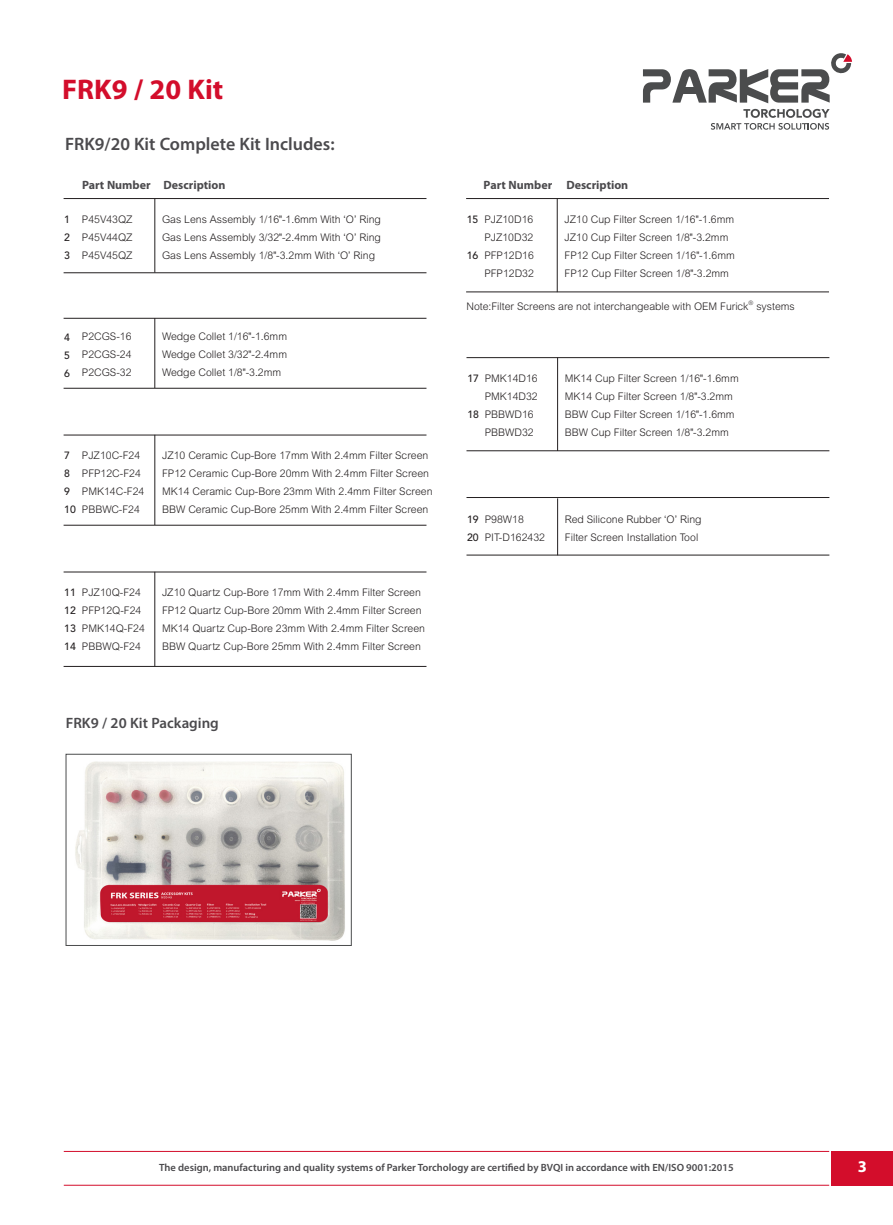
<style>
.page{position:relative;width:893px;height:1225px;background:#fff}
.page>*{position:absolute;margin:0;border:0;box-sizing:border-box;transform-origin:0 0}
.t1{font:700 28.5px "Myriad Pro";color:#d30d2b}
.t2{font:600 18px "Myriad Pro";color:#4b4a4d}
.t3{font:700 16.5px "Myriad Pro";color:#fff}
.t4{font:600 15px "Myriad Pro";color:#4b4a4d}
.Ｎoqianxian{font:700 12px "Myriad Pro";color:#4b4a4d}
.t5{font:10.5px "Arial Light PL";color:#231f20}
.t6{font:600 10.5px "Myriad Pro";color:#4b4a4d}
.Part_No__Description{font:500 10.5px "Avenir LT Std";color:#231f20}
.t7{font:6.15px "Arial Light PL";color:#231f20}
</style>
<div class="page">
<hr style="left:64px;top:272px;width:362px;height:1px;background:#231f20">
<hr style="left:155px;top:198px;width:1px;height:74px;background:#231f20">
<hr style="left:64px;top:198px;width:362px;height:1px;background:#231f20">
<hr style="left:155px;top:435px;width:1px;height:90px;background:#231f20">
<hr style="left:64px;top:525px;width:362px;height:1px;background:#231f20">
<hr style="left:64px;top:435px;width:362px;height:1px;background:#231f20">
<hr style="left:557px;top:198px;width:1px;height:94px;background:#231f20">
<hr style="left:466px;top:292px;width:363px;height:1px;background:#231f20">
<hr style="left:466px;top:198px;width:363px;height:1px;background:#231f20">
<hr style="left:155px;top:318px;width:1px;height:70px;background:#231f20">
<hr style="left:64px;top:388px;width:362px;height:1px;background:#231f20">
<hr style="left:64px;top:318px;width:362px;height:1px;background:#231f20">
<hr style="left:155px;top:572px;width:1px;height:94px;background:#231f20">
<hr style="left:64px;top:666px;width:362px;height:1px;background:#231f20">
<hr style="left:64px;top:572px;width:362px;height:1px;background:#231f20">
<hr style="left:557px;top:357px;width:1px;height:94px;background:#231f20">
<hr style="left:466px;top:450px;width:363px;height:1px;background:#231f20">
<hr style="left:466px;top:357px;width:363px;height:1px;background:#231f20">
<hr style="left:557px;top:498px;width:1px;height:57px;background:#231f20">
<hr style="left:466px;top:497px;width:363px;height:1px;background:#231f20">
<hr style="left:466px;top:555px;width:363px;height:1px;background:#231f20">
<svg style="left:643px;top:53px;width:209px;height:50px"></svg>
<div style="left:680px;top:87px;width:18px;height:6px;background:#4b4c4d"></div>
<svg style="left:711px;top:109px;width:119px;height:21px"></svg>
<div style="left:831px;top:1151px;width:62px;height:34px;background:#d30d2b"></div>
<hr style="left:64px;top:1184px;width:765px;height:1px;background:#d30d2b">
<hr style="left:64px;top:1151px;width:765px;height:1px;background:#d30d2b">
<img style="left:75px;top:761px;width:270px;height:180px">
<div style="left:66px;top:754px;width:285px;height:191px;border:1px solid #4b4c4d"></div>
<h1 class="t1" style="left:62px;top:71px;width:163px">FRK9 / 20 Kit</h1>
<p class="t2" style="left:65px;top:133px;width:271px">FRK9/20 Kit Complete Kit Includes:</p>
<p class="Ｎoqianxian" style="left:82px;top:177px;width:70px">Part Number</p>
<p class="Ｎoqianxian" style="left:164px;top:177px;width:63px">Description</p>
<p class="Part_No__Description" style="left:64px;top:213px;width:7px">1</p>
<p class="Part_No__Description" style="left:64px;top:231px;width:7px">2</p>
<p class="Part_No__Description" style="left:64px;top:249px;width:7px">3</p>
<p class="t5" style="left:82px;top:213px;width:52px">P45V43QZ</p>
<p class="t5" style="left:82px;top:231px;width:52px">P45V44QZ</p>
<p class="t5" style="left:82px;top:249px;width:52px">P45V45QZ</p>
<p class="t5" style="left:162px;top:213px;width:220px">Gas Lens Assembly 1/16"-1.6mm With ‘O’ Ring</p>
<p class="t5" style="left:162px;top:231px;width:220px">Gas Lens Assembly 3/32"-2.4mm With ‘O’ Ring</p>
<p class="t5" style="left:162px;top:249px;width:215px">Gas Lens Assembly 1/8"-3.2mm With ‘O’ Ring</p>
<p class="Part_No__Description" style="left:64px;top:331px;width:7px">4</p>
<p class="Part_No__Description" style="left:64px;top:349px;width:7px">5</p>
<p class="Part_No__Description" style="left:64px;top:367px;width:7px">6</p>
<p class="t5" style="left:82px;top:331px;width:51px">P2CGS-16</p>
<p class="t5" style="left:82px;top:349px;width:51px">P2CGS-24</p>
<p class="t5" style="left:82px;top:367px;width:51px">P2CGS-32</p>
<p class="t5" style="left:162px;top:331px;width:127px">Wedge Collet 1/16"-1.6mm</p>
<p class="t5" style="left:162px;top:349px;width:127px">Wedge Collet 3/32"-2.4mm</p>
<p class="t5" style="left:162px;top:367px;width:121px">Wedge Collet 1/8"-3.2mm</p>
<p class="t5" style="left:82px;top:450px;width:60px">PJZ10C-F24</p>
<p class="t5" style="left:82px;top:468px;width:60px">PFP12C-F24</p>
<p class="t5" style="left:82px;top:486px;width:64px">PMK14C-F24</p>
<p class="t5" style="left:82px;top:504px;width:60px">PBBWC-F24</p>
<p class="Part_No__Description" style="left:64px;top:450px;width:7px">7</p>
<p class="Part_No__Description" style="left:64px;top:468px;width:7px">8</p>
<p class="Part_No__Description" style="left:64px;top:486px;width:7px">9</p>
<p class="Part_No__Description" style="left:64px;top:504px;width:13px">10</p>
<p class="t5" style="left:162px;top:450px;width:268px">JZ10 Ceramic Cup-Bore 17mm With 2.4mm Filter Screen</p>
<p class="t5" style="left:162px;top:468px;width:268px">FP12 Ceramic Cup-Bore 20mm With 2.4mm Filter Screen</p>
<p class="t5" style="left:162px;top:486px;width:272px">MK14 Ceramic Cup-Bore 23mm With 2.4mm Filter Screen</p>
<p class="t5" style="left:162px;top:504px;width:268px">BBW Ceramic Cup-Bore 25mm With 2.4mm Filter Screen</p>
<p class="t5" style="left:82px;top:586px;width:60px">PJZ10Q-F24</p>
<p class="t5" style="left:82px;top:604px;width:61px">PFP12Q-F24</p>
<p class="t5" style="left:82px;top:622px;width:65px">PMK14Q-F24</p>
<p class="t5" style="left:82px;top:640px;width:60px">PBBWQ-F24</p>
<p class="Part_No__Description" style="left:64px;top:587px;width:13px">11</p>
<p class="Part_No__Description" style="left:64px;top:605px;width:13px">12</p>
<p class="Part_No__Description" style="left:64px;top:623px;width:13px">13</p>
<p class="Part_No__Description" style="left:64px;top:641px;width:13px">14</p>
<p class="t5" style="left:162px;top:586px;width:260px">JZ10 Quartz Cup-Bore 17mm With 2.4mm Filter Screen</p>
<p class="t5" style="left:162px;top:604px;width:261px">FP12 Quartz Cup-Bore 20mm With 2.4mm Filter Screen</p>
<p class="t5" style="left:162px;top:622px;width:264px">MK14 Quartz Cup-Bore 23mm With 2.4mm Filter Screen</p>
<p class="t5" style="left:162px;top:640px;width:260px">BBW Quartz Cup-Bore 25mm With 2.4mm Filter Screen</p>
<p class="t4" style="left:66px;top:713px;width:155px">FRK9 / 20 Kit Packaging</p>
<p class="Ｎoqianxian" style="left:484px;top:177px;width:70px">Part Number</p>
<p class="Ｎoqianxian" style="left:566px;top:177px;width:63px">Description</p>
<p class="t5" style="left:484px;top:213px;width:51px">PJZ10D16</p>
<p class="t5" style="left:484px;top:231px;width:51px">PJZ10D32</p>
<p class="t5" style="left:484px;top:249px;width:51px">PFP12D16</p>
<p class="t5" style="left:484px;top:267px;width:51px">PFP12D32</p>
<p class="Part_No__Description" style="left:467px;top:213px;width:13px">15</p>
<p class="Part_No__Description" style="left:467px;top:249px;width:13px">16</p>
<p class="t5" style="left:564px;top:213px;width:171px">JZ10 Cup Filter Screen 1/16"-1.6mm</p>
<p class="t5" style="left:564px;top:231px;width:165px">JZ10 Cup Filter Screen 1/8"-3.2mm</p>
<p class="t5" style="left:564px;top:249px;width:172px">FP12 Cup Filter Screen 1/16"-1.6mm</p>
<p class="t5" style="left:564px;top:267px;width:166px">FP12 Cup Filter Screen 1/8"-3.2mm</p>
<p class="t5" style="left:466px;top:300px;width:283px">Note:Filter Screens are not interchangeable with OEM Furick</p>
<p class="t7" style="left:749px;top:299px;width:6px">®</p>
<p class="t5" style="left:756px;top:300px;width:40px">systems</p>
<p class="t5" style="left:485px;top:372px;width:55px">PMK14D16</p>
<p class="t5" style="left:485px;top:390px;width:55px">PMK14D32</p>
<p class="t5" style="left:485px;top:408px;width:51px">PBBWD16</p>
<p class="t5" style="left:485px;top:426px;width:51px">PBBWD32</p>
<p class="Part_No__Description" style="left:467px;top:372px;width:13px">17</p>
<p class="Part_No__Description" style="left:467px;top:408px;width:13px">18</p>
<p class="t5" style="left:565px;top:372px;width:175px">MK14 Cup Filter Screen 1/16"-1.6mm</p>
<p class="t5" style="left:565px;top:390px;width:170px">MK14 Cup Filter Screen 1/8"-3.2mm</p>
<p class="t5" style="left:565px;top:408px;width:171px">BBW Cup Filter Screen 1/16"-1.6mm</p>
<p class="t5" style="left:565px;top:426px;width:165px">BBW Cup Filter Screen 1/8"-3.2mm</p>
<p class="t5" style="left:485px;top:513px;width:41px">P98W18</p>
<p class="t5" style="left:485px;top:531px;width:62px">PIT-D162432</p>
<p class="Part_No__Description" style="left:467px;top:513px;width:13px">19</p>
<p class="Part_No__Description" style="left:467px;top:531px;width:13px">20</p>
<p class="t5" style="left:565px;top:513px;width:138px">Red Silicone Rubber ‘O’ Ring</p>
<p class="t5" style="left:565px;top:531px;width:135px">Filter Screen Installation Tool</p>
<p class="t6" style="left:258px;top:1160px;width:163px">All products conform to EN60974-7,</p>
<p class="t6" style="left:439px;top:1160px;width:198px">and are RoHS2, REACH and WEEE compliant</p>
<p class="t3" style="left:858px;top:1155px;width:11px">3</p>
<p class="t6" style="left:159px;top:1161px;width:576px">The design, manufacturing and quality systems of Parker Torchology are certified by BVQI in accordance with EN/ISO 9001:2015</p>
</div>
